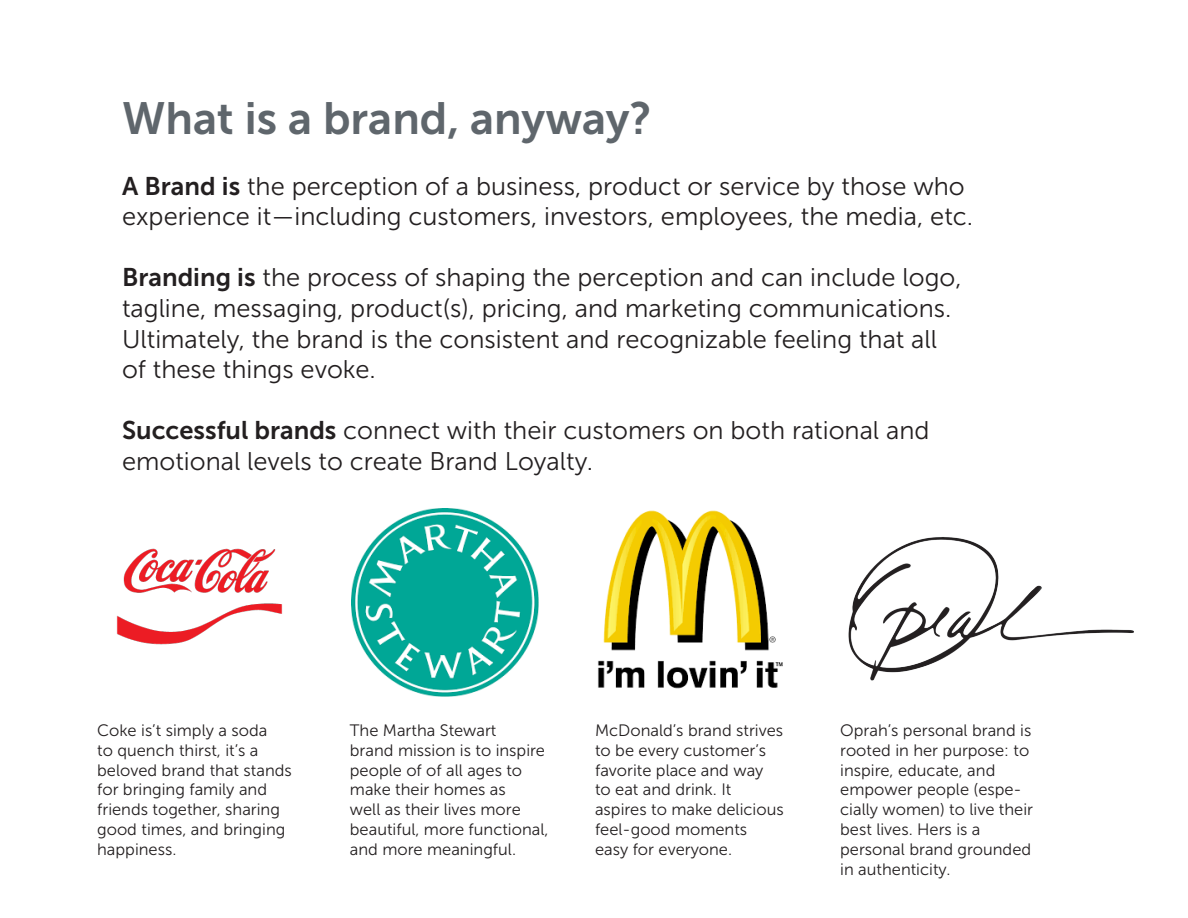
<style>
.page{position:relative;width:1188px;height:918px;background:#fff}
.page>*{position:absolute;margin:0;border:0;box-sizing:border-box;transform-origin:0 0}
.t1{font:45px "Museo Sans 700";color:#5f666c}
.t2{font:25.5px "Museo Sans 300";color:#231f20}
.t3{font:16.5px/19.8px "Museo Sans 300";color:#231f20}
.s1{font-family:"Museo Sans 700"}
</style>
<div class="page">
<img style="left:116px;top:548px;width:167px;height:97px">
<img style="left:351px;top:508px;width:188px;height:188px">
<img style="left:598px;top:510px;width:185px;height:179px">
<img style="left:848px;top:537px;width:286px;height:144px">
<p class="t1" style="left:122px;top:93px;width:531px">What is a brand, anyway?</p>
<p class="t2" style="left:122px;top:172px;width:844px"><span class="s1">A Brand is</span> the perception of a business, product or service by those who</p>
<p class="t2" style="left:122px;top:203px;width:853px">experience it—including customers, investors, employees, the media, etc.</p>
<p class="t2" style="left:122px;top:264px;width:841px"><span class="s1">Branding is</span> the process of shaping the perception and can include logo,</p>
<p class="t2" style="left:122px;top:295px;width:831px">tagline, messaging, product(s), pricing, and marketing communications.</p>
<p class="t2" style="left:122px;top:325px;width:817px">Ultimately, the brand is the consistent and recognizable feeling that all</p>
<p class="t2" style="left:122px;top:356px;width:255px">of these things evoke.</p>
<p class="t2" style="left:122px;top:417px;width:809px"><span class="s1">Successful brands</span> connect with their customers on both rational and</p>
<p class="t2" style="left:122px;top:448px;width:473px">emotional levels to create Brand Loyalty.</p>
<p class="t3" style="left:97px;top:721px;width:172px">Coke is’t simply a soda</p>
<p class="t3" style="left:97px;top:740px;width:163px">to quench thirst, it’s a</p>
<p class="t3" style="left:97px;top:760px;width:196px">beloved brand that stands for bringing family and friends together, sharing good times, and bringing happiness.</p>
<p class="t3" style="left:350px;top:721px;width:200px">The Martha Stewart<br>brand mission is to inspire people of of all ages to make their homes as<br>well as their lives more beautiful, more functional, and more meaningful.</p>
<p class="t3" style="left:595px;top:721px;width:190px">McDonald’s brand strives to be every customer’s favorite place and way</p>
<p class="t3" style="left:595px;top:780px;width:138px">to eat and drink. It</p>
<p class="t3" style="left:595px;top:800px;width:190px">aspires to make delicious feel-good moments</p>
<p class="t3" style="left:595px;top:839px;width:139px">easy for everyone.</p>
<p class="t3" style="left:840px;top:721px;width:194px">Oprah’s personal brand is rooted in her purpose: to inspire, educate, and empower people (espe&shy;cially women) to live their best lives. Hers is a personal brand grounded in authenticity.</p>
</div>
